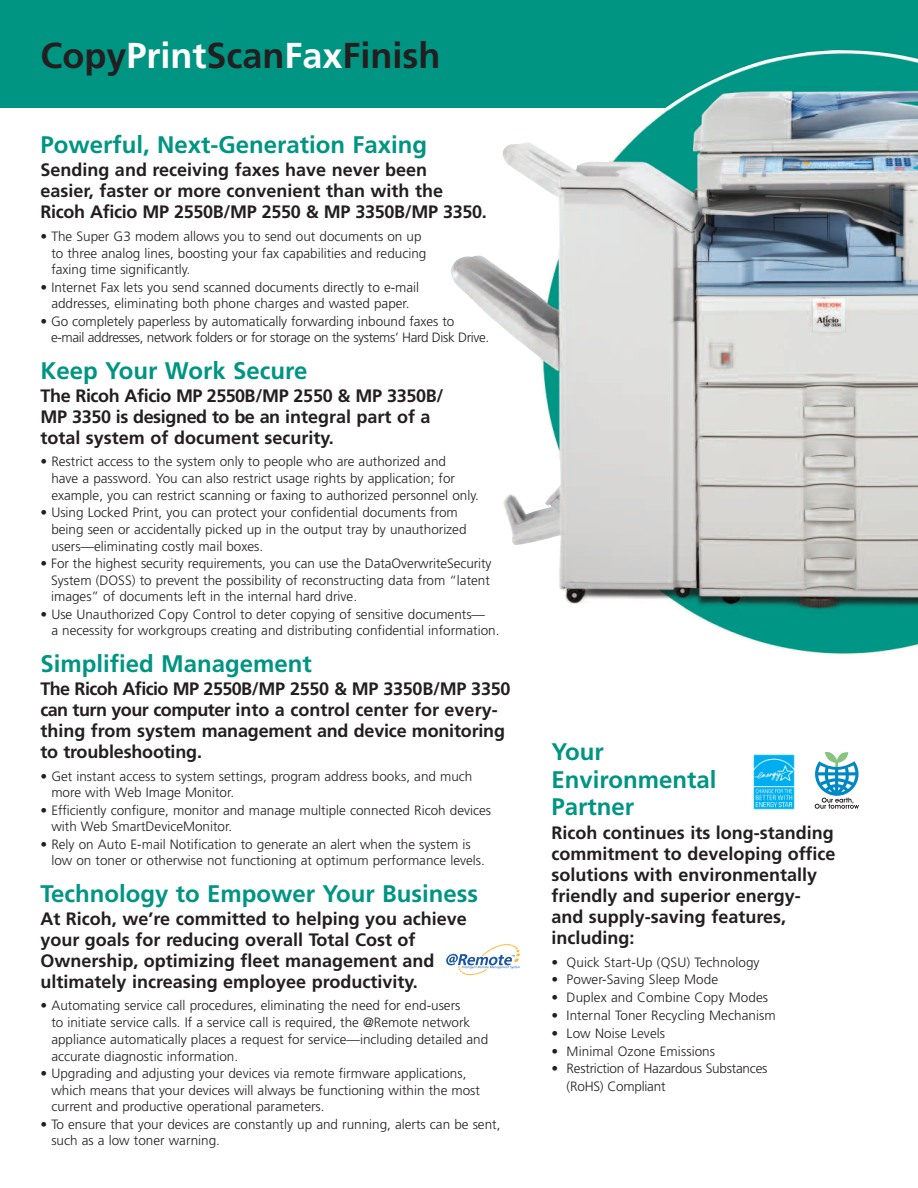
<style>
.page{position:relative;width:918px;height:1188px;background:#fff}
.page>*{position:absolute;margin:0;border:0;box-sizing:border-box;transform-origin:0 0}
.t1{font:700 36px "Frutiger";color:#231f20}
.t2{font:700 24px/27.8px "Frutiger";color:#009583}
.t3{font:700 18px/21px "Frutiger";color:#231f20}
.t4{font:300 13.5px/16.8px "Frutiger";color:#231f20}
.t5{font:300 13.5px/16.8px "Frutiger";letter-spacing:-.025em;color:#231f20}
.s1{color:#fff}
</style>
<div class="page">
<svg style="left:446px;top:944px;width:74px;height:32px"></svg>
<div style="left:0;top:0;width:918px;height:108px;background:#009583"></div>
<svg style="left:815px;top:752px;width:44px;height:57px"></svg>
<img style="left:754px;top:754px;width:41px;height:56px">
<img style="left:450px;top:50px;width:468px;height:605px">
<h1 class="t1" style="left:40px;top:41px;width:402px">Copy<span class="s1">Print</span>Scan<span class="s1">Fax</span>Finish</h1>
<h2 class="t2" style="left:40px;top:133px;width:388px">Powerful, Next-Generation Faxing</h2>
<h3 class="t3" style="left:40px;top:161px;width:448px">Sending and receiving faxes have never been<br>easier, faster or more convenient than with the<br>Ricoh Aficio MP 2550B/MP 2550 &amp; MP 3350B/MP 3350.</h3>
<p class="t4" style="left:51px;top:229px;width:377px;text-indent:-11px">• The Super G3 modem allows you to send out documents on up to three analog lines, boosting your fax capabilities and reducing faxing time significantly.</p>
<p class="t4" style="left:40px;top:279px;width:380px;text-align:center">• Internet Fax lets you send scanned documents directly to e-mail addresses, eliminating both phone charges and wasted paper.</p>
<p class="t5" style="left:51px;top:313px;width:440px;text-indent:-11px">• Go completely paperless by automatically forwarding inbound faxes to e-mail addresses, network folders or for storage on the systems’ Hard Disk Drive.</p>
<h2 class="t2" style="left:40px;top:358px;width:269px">Keep Your Work Secure</h2>
<h3 class="t3" style="left:40px;top:386px;width:405px">The Ricoh Aficio MP 2550B/MP 2550 &amp; MP 3350B/<br>MP 3350 is designed to be an integral part of a total system of document security.</h3>
<p class="t4" style="left:51px;top:454px;width:429px;text-indent:-11px">• Restrict access to the system only to people who are authorized and<br>have a password. You can also restrict usage rights by application; for example, you can restrict scanning or faxing to authorized personnel only.</p>
<p class="t4" style="left:51px;top:505px;width:417px;text-indent:-11px">• Using Locked Print, you can protect your confidential documents from being seen or accidentally picked up in the output tray by unauthorized users—eliminating costly mail boxes.</p>
<p class="t4" style="left:51px;top:556px;width:442px;text-align:justify;text-indent:-11px">• For the highest security requirements, you can use the DataOverwriteSecurity System (DOSS) to prevent the possibility of reconstructing data from “latent images” of documents left in the internal hard drive.</p>
<p class="t4" style="left:51px;top:607px;width:450px;text-indent:-11px">• Use Unauthorized Copy Control to deter copying of sensitive documents—<br>a necessity for workgroups creating and distributing confidential information.</p>
<h2 class="t2" style="left:40px;top:651px;width:273px">Simplified Management</h2>
<h3 class="t3" style="left:40px;top:680px;width:471px">The Ricoh Aficio MP 2550B/MP 2550 &amp; MP 3350B/MP 3350 can turn your computer into a control center for every&shy;thing from system management and device monitoring to troubleshooting.</h3>
<p class="t4" style="left:51px;top:769px;width:423px;text-indent:-11px">• Get instant access to system settings, program address books, and much more with Web Image Monitor.</p>
<p class="t4" style="left:51px;top:802px;width:441px;text-indent:-11px">• Efficiently configure, monitor and manage multiple connected Ricoh devices with Web SmartDeviceMonitor.</p>
<p class="t4" style="left:51px;top:837px;width:435px;text-indent:-11px">• Rely on Auto E-mail Notification to generate an alert when the system is low on toner or otherwise not functioning at optimum performance levels.</p>
<h2 class="t2" style="left:40px;top:881px;width:439px">Technology to Empower Your Business</h2>
<h3 class="t3" style="left:40px;top:909px;width:428px">At Ricoh, we’re committed to helping you achieve your goals for reducing overall Total Cost of Ownership, optimizing fleet management and ultimately increasing employee productivity.</h3>
<p class="t4" style="left:51px;top:999px;width:438px;text-indent:-11px">• Automating service call procedures, eliminating the need for end-users<br>to initiate service calls. If a service call is required, the @Remote network appliance automatically places a request for service—including detailed and accurate diagnostic information.</p>
<p class="t4" style="left:51px;top:1066px;width:430px;text-indent:-11px">• Upgrading and adjusting your devices via remote firmware applications, which means that your devices will always be functioning within the most current and productive operational parameters.</p>
<p class="t4" style="left:51px;top:1117px;width:451px;text-indent:-11px">• To ensure that your devices are constantly up and running, alerts can be sent, such as a low toner warning.</p>
<h2 class="t2" style="left:551px;top:739px;width:166px">Your<br>Environmental<br>Partner</h2>
<h3 class="t3" style="left:551px;top:823px;width:286px">Ricoh continues its long-standing commitment to developing office solutions with environmentally friendly and superior energy&shy;and supply-saving features, including:</h3>
<p class="t4" style="left:551px;top:955px;width:210px">• Quick Start-Up (QSU) Technology</p>
<p class="t4" style="left:551px;top:972px;width:168px">• Power-Saving Sleep Mode</p>
<p class="t4" style="left:551px;top:990px;width:218px">• Duplex and Combine Copy Modes</p>
<p class="t4" style="left:551px;top:1008px;width:226px">• Internal Toner Recycling Mechanism</p>
<p class="t4" style="left:551px;top:1026px;width:115px">• Low Noise Levels</p>
<p class="t4" style="left:551px;top:1044px;width:165px">• Minimal Ozone Emissions</p>
<p class="t4" style="left:567px;top:1061px;width:202px;line-height:17.2px;text-indent:-15px">• Restriction of Hazardous Substances (RoHS) Compliant</p>
</div>
